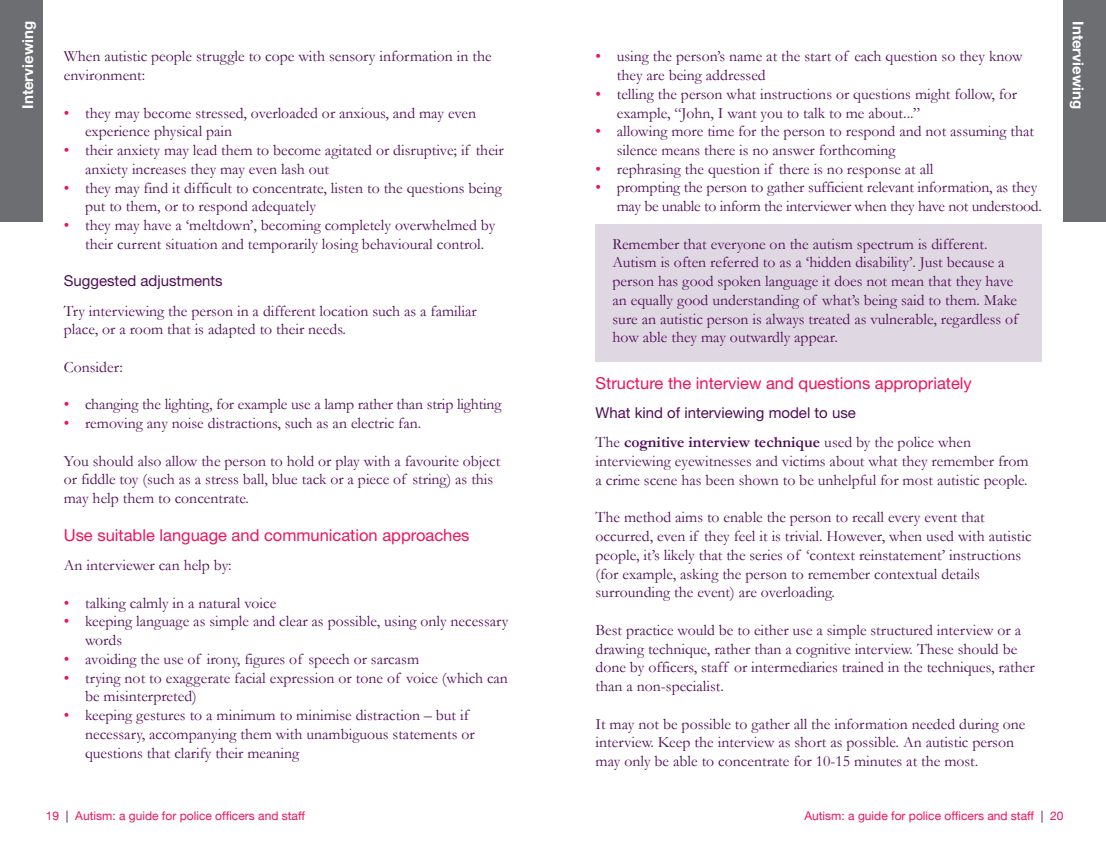
<style>
.page{position:relative;width:1106px;height:842px;background:#fff}
.page>*{position:absolute;margin:0;border:0;box-sizing:border-box;transform-origin:0 0}
.t1{font:16.5px "Helvetica Neue";color:#ed135d}
.t2{font:15.75px/18.8px "Garamond";color:#4f0d56}
.t3{font:15px "Helvetica Neue";color:#4f0d56}
.t4{font:700 15px "Helvetica Neue";color:#fff}
.t5{font:12px "Helvetica Neue";color:#ed135d}
.s1{color:#ed135d}
.s2{font-weight:700}
.s3{color:#4f0d56}
</style>
<div class="page">
<div style="left:595px;top:224px;width:447px;height:138px;background:#dfd7e2"></div>
<div style="left:1063px;top:0;width:43px;height:221px;background:#6d6e71"></div>
<div style="left:0;top:0;width:43px;height:221px;background:#6d6e71"></div>
<p class="t4" style="left:18px;top:109px;width:89px;rotate:-90deg">Interviewing</p>
<p class="t2" style="left:64px;top:47px;width:429px">When autistic people struggle to cope with sensory information in the environment:</p>
<p class="t2" style="left:85px;top:103px;width:393px;text-indent:-21px"><span class="s1">•</span> they may become stressed, overloaded or anxious, and may even experience physical pain</p>
<p class="t2" style="left:85px;top:141px;width:420px;text-indent:-21px"><span class="s1">•</span> their anxiety may lead them to become agitated or disruptive; if their anxiety increases they may even lash out</p>
<p class="t2" style="left:85px;top:178px;width:418px;text-indent:-21px"><span class="s1">•</span> they may find it difficult to concentrate, listen to the questions being put to them, or to respond adequately</p>
<p class="t2" style="left:85px;top:216px;width:412px;text-indent:-21px"><span class="s1">•</span> they may have a ‘meltdown’, becoming completely overwhelmed by their current situation and temporarily losing behavioural control.</p>
<p class="t3" style="left:64px;top:272px;width:160px">Suggested adjustments</p>
<p class="t2" style="left:64px;top:301px;width:414px">Try interviewing the person in a different location such as a familiar place, or a room that is adapted to their needs.</p>
<p class="t2" style="left:64px;top:357px;width:60px">Consider:</p>
<p class="t2" style="left:64px;top:395px;width:439px"><span class="s1">•</span> changing the lighting, for example use a lamp rather than strip lighting</p>
<p class="t2" style="left:64px;top:414px;width:359px"><span class="s1">•</span> removing any noise distractions, such as an electric fan.</p>
<p class="t2" style="left:64px;top:451px;width:438px">You should also allow the person to hold or play with a favourite object or fiddle toy (such as a stress ball, blue tack or a piece of string) as this may help them to concentrate.</p>
<p class="t1" style="left:64px;top:525px;width:407px">Use suitable language and communication approaches</p>
<p class="t2" style="left:64px;top:556px;width:169px">An interviewer can help by:</p>
<p class="t2" style="left:64px;top:593px;width:214px"><span class="s1">•</span> talking calmly in a natural voice</p>
<p class="t2" style="left:85px;top:612px;width:425px;text-indent:-21px"><span class="s1">•</span> keeping language as simple and clear as possible, using only necessary words</p>
<p class="t2" style="left:64px;top:649px;width:357px"><span class="s1">•</span> avoiding the use of irony, figures of speech or sarcasm</p>
<p class="t2" style="left:85px;top:668px;width:424px;text-indent:-21px"><span class="s1">•</span> trying not to exaggerate facial expression or tone of voice (which can be misinterpreted)</p>
<p class="t2" style="left:85px;top:706px;width:391px;text-indent:-21px"><span class="s1">•</span> keeping gestures to a minimum to minimise distraction – but if necessary, accompanying them with unambiguous statements or questions that clarify their meaning</p>
<p class="t2" style="left:617px;top:47px;width:407px;text-indent:-21px"><span class="s1">•</span> using the person’s name at the start of each question so they know they are being addressed</p>
<p class="t2" style="left:617px;top:84px;width:402px;text-indent:-21px"><span class="s1">•</span> telling the person what instructions or questions might follow, for example, “John, I want you to talk to me about...”</p>
<p class="t2" style="left:617px;top:122px;width:419px;text-indent:-21px"><span class="s1">•</span> allowing more time for the person to respond and not assuming that silence means there is no answer forthcoming</p>
<p class="t2" style="left:595px;top:159px;width:339px"><span class="s1">•</span> rephrasing the question if there is no response at all</p>
<p class="t2" style="left:595px;top:178px;width:448px;text-align:right"><span class="s1">•</span> prompting the person to gather sufficient relevant information, as they may be unable to inform the interviewer when they have not understood.</p>
<p class="t2" style="left:612px;top:234px;width:407px">Remember that everyone on the autism spectrum is different.<br>Autism is often referred to as a ‘hidden disability’. Just because a person has good spoken language it does not mean that they have an equally good understanding of what’s being said to them. Make sure an autistic person is always treated as vulnerable, regardless of how able they may outwardly appear.</p>
<p class="t1" style="left:595px;top:373px;width:378px">Structure the interview and questions appropriately</p>
<p class="t3" style="left:595px;top:404px;width:262px">What kind of interviewing model to use</p>
<p class="t2" style="left:595px;top:433px;width:434px">The <span class="s2">cognitive interview technique</span> used by the police when interviewing eyewitnesses and victims about what they remember from a crime scene has been shown to be unhelpful for most autistic people.</p>
<p class="t2" style="left:595px;top:508px;width:437px">The method aims to enable the person to recall every event that occurred, even if they feel it is trivial. However, when used with autistic people, it’s likely that the series of ‘context reinstatement’ instructions (for example, asking the person to remember contextual details surrounding the event) are overloading.</p>
<p class="t2" style="left:595px;top:620px;width:440px">Best practice would be to either use a simple structured interview or a drawing technique, rather than a cognitive interview. These should be done by officers, staff or intermediaries trained in the techniques, rather than a non-specialist.</p>
<p class="t2" style="left:595px;top:714px;width:431px">It may not be possible to gather all the information needed during one interview. Keep the interview as short as possible. An autistic person may only be able to concentrate for 10-15 minutes at the most.</p>
<p class="t4" style="left:1087px;top:21px;width:89px;rotate:90deg">Interviewing</p>
<p class="t5" style="left:46px;top:809px;width:260px">19 <span class="s3">|</span> Autism: a guide for police officers and staff</p>
<p class="t5" style="left:804px;top:809px;width:260px">Autism: a guide for police officers and staff <span class="s3">|</span> 20</p>
</div>
